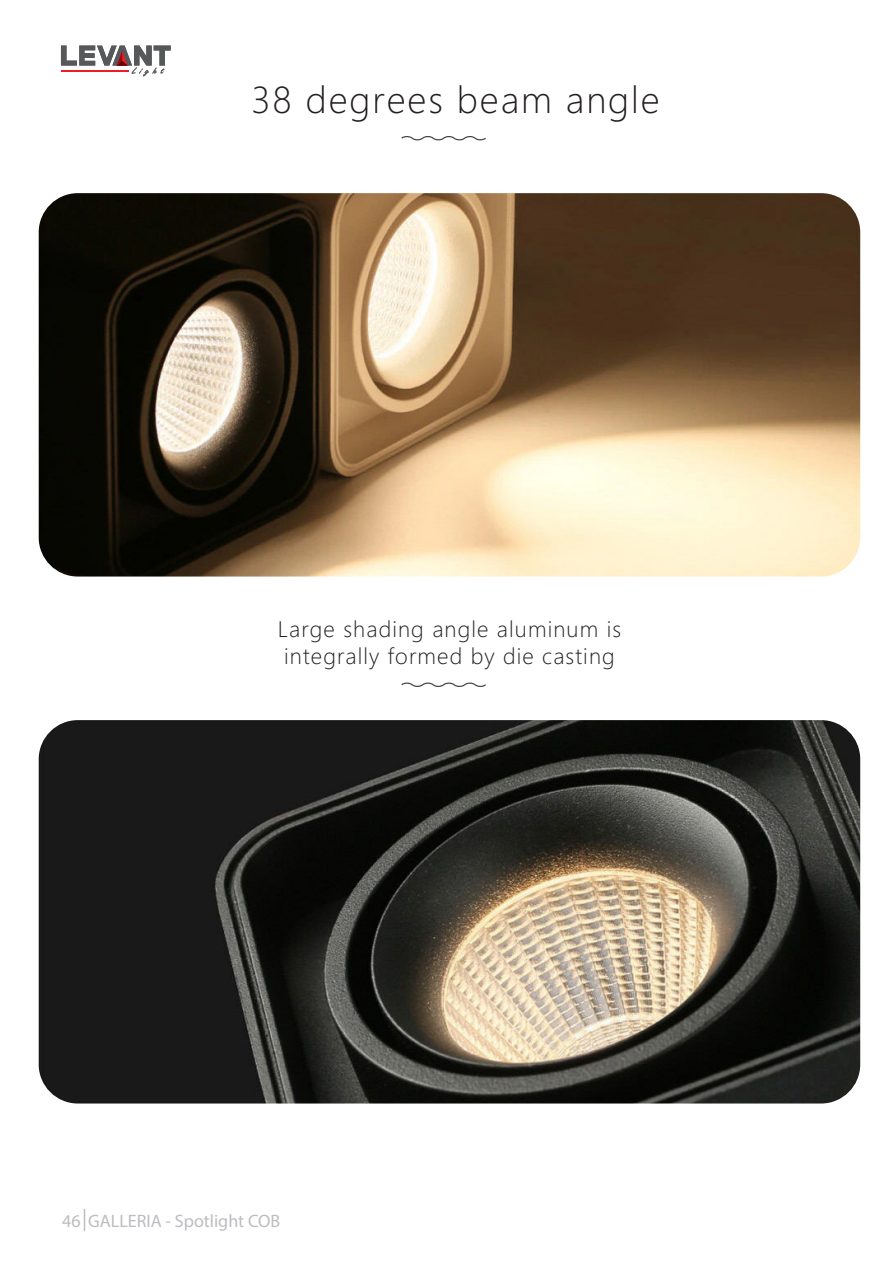
<style>
.page{position:relative;width:893px;height:1263px;background:#fff}
.page>*{position:absolute;margin:0;border:0;box-sizing:border-box;transform-origin:0 0}
.t1{font:300 37.5px "Segoe WP";letter-spacing:.05em;color:#231f20}
.t2{font:300 22.5px/27px "Segoe WP";letter-spacing:.05em;color:#231f20}
.t3{font:18px "Myriad Pro";color:#bcbdc0}
</style>
<div class="page">
<img style="left:39px;top:193px;width:821px;height:383px">
<img style="left:39px;top:720px;width:821px;height:383px">
<svg style="left:401px;top:136px;width:85px;height:5px"></svg>
<svg style="left:401px;top:682px;width:85px;height:5px"></svg>
<svg style="left:84px;top:1209px;width:1px;height:22px"></svg>
<svg style="left:61px;top:46px;width:110px;height:30px"></svg>
<hr style="left:61px;top:71px;width:67px;height:1px;background:#ee1d23">
<h1 class="t1" style="left:251px;top:85px;width:410px">38 degrees beam angle</h1>
<p class="t2" style="left:278px;top:618px;width:345px">Large shading angle aluminum is integrally formed by die casting</p>
<p class="t3" style="left:62px;top:1214px;width:219px">46 GALLERIA - Spotlight COB</p>
</div>
